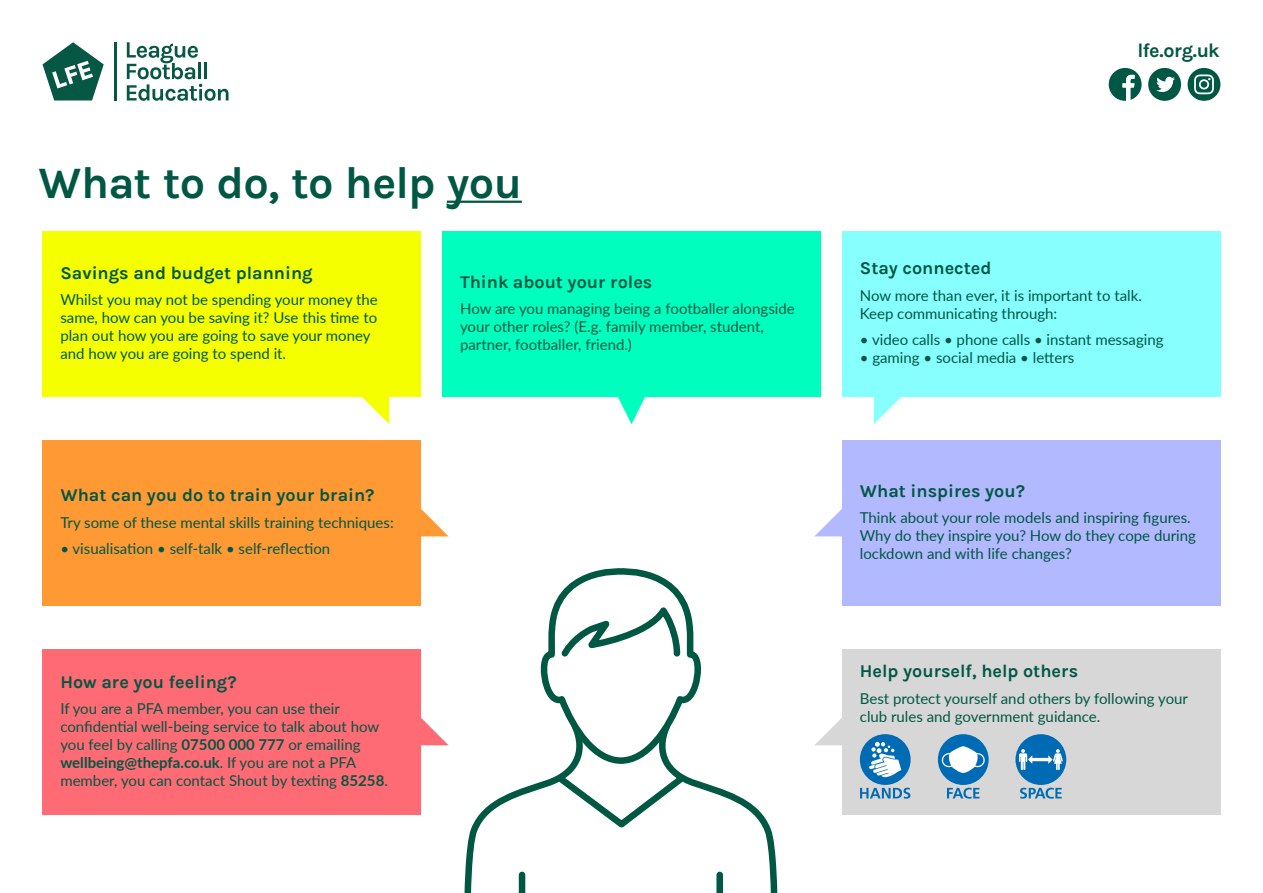
<style>
.page{position:relative;width:1263px;height:893px;background:#fff}
.page>*{position:absolute;margin:0;border:0;box-sizing:border-box;transform-origin:0 0}
.Page_Header{font:700 45px "Karla";letter-spacing:-.015em;color:#005743}
.t1{font:700 19.65px "Karla";letter-spacing:-.04em;color:#005743}
.t2{font:700 18px "Karla";color:#005743}
.t3{font:15px/18px "Lato";color:#005743}
.s1{font-weight:700}
</style>
<div class="page">
<hr style="left:447px;top:201px;width:75px;height:2px;background:#005743">
<div style="left:1148px;top:68px;width:33px;height:33px;background:#005743;border-radius:50%"></div>
<svg style="left:1156px;top:77px;width:19px;height:15px"></svg>
<svg style="left:1109px;top:68px;width:32px;height:33px"></svg>
<div style="left:1187px;top:68px;width:33px;height:33px;background:#005743;border-radius:50%"></div>
<svg style="left:1194px;top:74px;width:20px;height:20px"></svg>
<svg style="left:43px;top:42px;width:61px;height:58px"></svg>
<hr style="left:114px;top:42px;width:3px;height:58px;background:#065744">
<svg style="left:127px;top:42px;width:102px;height:59px"></svg>
<svg style="left:464px;top:783px;width:314px;height:110px"></svg>
<svg style="left:538px;top:568px;width:167px;height:264px"></svg>
<div style="left:442px;top:231px;width:379px;height:165px;background:#00ffbe"></div>
<div style="left:43px;top:231px;width:378px;height:165px;background:#f5ff00"></div>
<div style="left:842px;top:231px;width:378px;height:165px;background:#87ffff"></div>
<svg style="left:361px;top:396px;width:28px;height:28px"></svg>
<svg style="left:874px;top:396px;width:27px;height:28px"></svg>
<svg style="left:618px;top:396px;width:27px;height:28px"></svg>
<div style="left:43px;top:649px;width:378px;height:165px;background:#ff6b74"></div>
<div style="left:842px;top:649px;width:378px;height:165px;background:#d7d7d7"></div>
<svg style="left:421px;top:718px;width:27px;height:27px"></svg>
<svg style="left:421px;top:509px;width:27px;height:27px"></svg>
<svg style="left:815px;top:718px;width:27px;height:27px"></svg>
<svg style="left:815px;top:509px;width:27px;height:27px"></svg>
<div style="left:43px;top:440px;width:378px;height:165px;background:#f93"></div>
<div style="left:842px;top:440px;width:378px;height:165px;background:#b3b9ff"></div>
<div style="left:860px;top:734px;width:51px;height:51px;background:#006bb5;border-radius:50%"></div>
<div style="left:938px;top:734px;width:51px;height:51px;background:#006bb5;border-radius:50%"></div>
<svg style="left:947px;top:788px;width:32px;height:11px"></svg>
<svg style="left:860px;top:788px;width:50px;height:11px"></svg>
<svg style="left:941px;top:746px;width:44px;height:27px"></svg>
<svg style="left:869px;top:742px;width:32px;height:35px"></svg>
<svg style="left:1020px;top:788px;width:42px;height:11px"></svg>
<div style="left:1015px;top:734px;width:51px;height:51px;background:#006bb5;border-radius:50%"></div>
<svg style="left:1019px;top:749px;width:44px;height:21px"></svg>
<p class="Page_Header" style="left:38px;top:157px;width:485px">What to do, to help you</p>
<p class="t2" style="left:60px;top:262px;width:254px">Savings and budget planning</p>
<p class="t3" style="left:60px;top:290px;width:319px">Whilst you may not be spending your money the same, how can you be saving it? Use this time to plan out how you are going to save your money and how you are going to spend it.</p>
<p class="t2" style="left:60px;top:485px;width:316px">What can you do to train your brain?</p>
<p class="t3" style="left:60px;top:513px;width:335px">Try some of these mental skills training techniques:</p>
<p class="t3" style="left:60px;top:539px;width:271px">• visualisation • self-talk • self-reflection</p>
<p class="t2" style="left:60px;top:671px;width:178px">How are you feeling?</p>
<p class="t3" style="left:60px;top:699px;width:329px">If you are a PFA member, you can use their confidential well-being service to talk about how you feel by calling <span class="s1">07500 000 777</span> or emailing <span class="s1">wellbeing@thepfa.co.uk</span>. If you are not a PFA member, you can contact Shout by texting <span class="s1">85258</span>.</p>
<p class="t2" style="left:460px;top:271px;width:194px">Think about your roles</p>
<p class="t3" style="left:460px;top:299px;width:336px">How are you managing being a footballer alongside your other roles? (E.g. family member, student, partner, footballer, friend.)</p>
<p class="t1" style="left:1137px;top:39px;width:83px">lfe.org.uk</p>
<p class="t2" style="left:860px;top:258px;width:133px">Stay connected</p>
<p class="t3" style="left:860px;top:286px;width:283px">Now more than ever, it is important to talk.<br>Keep communicating through:</p>
<p class="t3" style="left:860px;top:330px;width:305px">• video calls • phone calls • instant messaging</p>
<p class="t3" style="left:860px;top:348px;width:216px">• gaming • social media • letters</p>
<p class="t2" style="left:860px;top:480px;width:167px">What inspires you?</p>
<p class="t3" style="left:860px;top:508px;width:338px">Think about your role models and inspiring figures.<br>Why do they inspire you? How do they cope during lockdown and with life changes?</p>
<p class="t2" style="left:860px;top:661px;width:220px">Help yourself, help others</p>
<p class="t3" style="left:860px;top:689px;width:330px">Best protect yourself and others by following your club rules and government guidance.</p>
</div>
